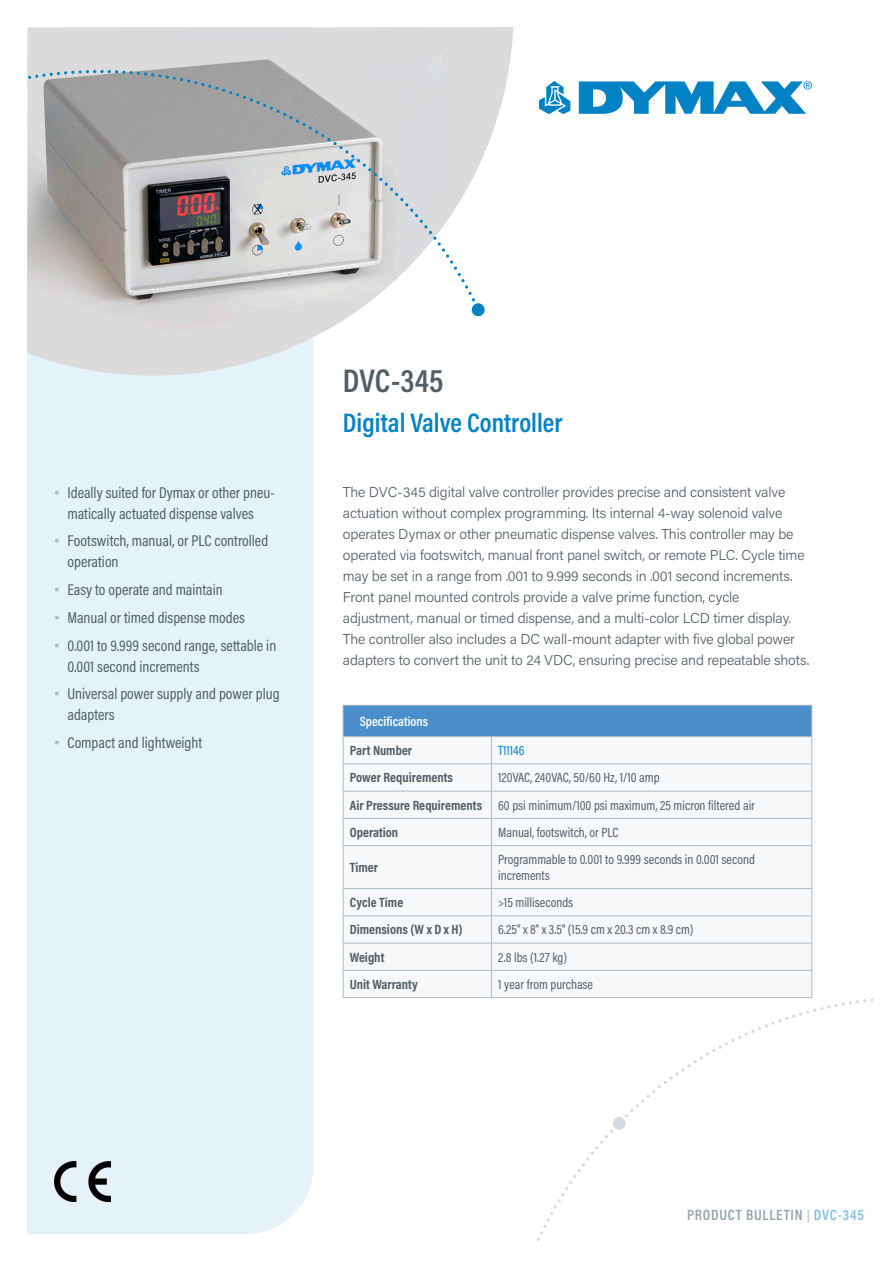
<style>
.page{position:relative;width:893px;height:1263px;background:#fff}
.page>*{position:absolute;margin:0;border:0;box-sizing:border-box;transform-origin:0 0}
.head{font:600 33px "Acumin Pro Cond";letter-spacing:.005em;color:#525e65}
.Main_Subhead{font:600 27px "Acumin Pro Cond";color:#0082c4}
.Sidebar_bullets{font:15.75px/21px "Acumin Pro Cond";color:#525e65}
.t1{font:600 15px "Acumin Pro Cond";letter-spacing:.05em;color:#95a3ab}
.text{font:300 14.25px/21px "Acumin Pro";letter-spacing:-.01em;color:#525e65}
.Chart_text{font:13.5px/15.8px "Acumin Pro Cond";color:#525e65}
.Chart_text-2{font:700 13.5px "Acumin Pro Cond";color:#525e65}
.Chart_secondary_subh{font:600 13.5px "Acumin Pro Cond";color:#fff}
.Chart_text-3{font:13.5px "Acumin Pro Cond";color:#0082c4}
.s1{font-family:"Arial Nova";font-weight:300;color:#b1bac0}
.s2{font-size:12px;color:#b1bac0}
.s3{color:#80c0e1}
</style>
<div class="page">
<div style="left:27px;top:376px;width:286px;height:858px;background:#e6f2f9"></div>
<svg style="left:539px;top:81px;width:31px;height:33px"></svg>
<svg style="left:579px;top:81px;width:233px;height:33px"></svg>
<svg style="left:28px;top:70px;width:459px;height:246px;background:#bbbbbc"></svg>
<div style="left:343px;top:705px;width:469px;height:32px;background:#4a8ecc"></div>
<svg style="left:344px;top:737px;width:467px;height:260px"></svg>
<hr style="left:343px;top:705px;width:1px;height:31px;background:#b1bac0">
<hr style="left:343px;top:764px;width:148px;height:1px;background:#b1bac0">
<hr style="left:491px;top:764px;width:321px;height:1px;background:#b1bac0">
<hr style="left:343px;top:791px;width:148px;height:1px;background:#b1bac0">
<hr style="left:491px;top:791px;width:321px;height:1px;background:#b1bac0">
<hr style="left:343px;top:818px;width:148px;height:1px;background:#b1bac0">
<svg style="left:343px;top:737px;width:1px;height:108px"></svg>
<hr style="left:491px;top:818px;width:321px;height:1px;background:#b1bac0">
<hr style="left:343px;top:845px;width:148px;height:1px;background:#b1bac0">
<hr style="left:343px;top:846px;width:1px;height:42px;background:#b1bac0">
<hr style="left:491px;top:845px;width:321px;height:1px;background:#b1bac0">
<hr style="left:343px;top:888px;width:148px;height:1px;background:#b1bac0">
<hr style="left:491px;top:888px;width:321px;height:1px;background:#b1bac0">
<hr style="left:343px;top:915px;width:148px;height:1px;background:#b1bac0">
<hr style="left:343px;top:943px;width:148px;height:1px;background:#b1bac0">
<hr style="left:343px;top:970px;width:148px;height:1px;background:#b1bac0">
<svg style="left:343px;top:889px;width:1px;height:108px"></svg>
<hr style="left:343px;top:997px;width:148px;height:1px;background:#b1bac0">
<hr style="left:491px;top:736px;width:321px;height:1px;background:#b1bac0">
<svg style="left:491px;top:737px;width:1px;height:108px"></svg>
<hr style="left:491px;top:846px;width:1px;height:42px;background:#b1bac0">
<hr style="left:491px;top:915px;width:321px;height:1px;background:#b1bac0">
<hr style="left:491px;top:943px;width:321px;height:1px;background:#b1bac0">
<hr style="left:491px;top:970px;width:321px;height:1px;background:#b1bac0">
<svg style="left:491px;top:889px;width:1px;height:108px"></svg>
<hr style="left:491px;top:997px;width:321px;height:1px;background:#b1bac0">
<hr style="left:811px;top:705px;width:1px;height:31px;background:#b1bac0">
<svg style="left:811px;top:737px;width:1px;height:108px"></svg>
<hr style="left:811px;top:846px;width:1px;height:42px;background:#b1bac0">
<svg style="left:537px;top:889px;width:337px;height:352px"></svg>
<hr style="left:343px;top:705px;width:148px;height:1px;background:#b1bac0">
<hr style="left:491px;top:705px;width:321px;height:1px;background:#b1bac0">
<hr style="left:343px;top:736px;width:148px;height:1px;background:#b1bac0">
<img style="left:54px;top:1161px;width:56px;height:40px">
<p class="Sidebar_bullets" style="left:54px;top:481px;width:222px;text-align:center"><span class="s1">•</span> Ideally suited for Dymax or other pneu&shy;matically actuated dispense valves</p>
<p class="Sidebar_bullets" style="left:68px;top:530px;width:202px;text-indent:-14px"><span class="s1">•</span> Footswitch, manual, or PLC controlled operation</p>
<p class="Sidebar_bullets" style="left:54px;top:579px;width:170px"><span class="s1">•</span> Easy to operate and maintain</p>
<p class="Sidebar_bullets" style="left:54px;top:607px;width:193px"><span class="s1">•</span> Manual or timed dispense modes</p>
<p class="Sidebar_bullets" style="left:68px;top:634px;width:210px;text-indent:-14px"><span class="s1">•</span> 0.001 to 9.999 second range, settable in<br>0.001 second increments</p>
<p class="Sidebar_bullets" style="left:68px;top:683px;width:214px;text-indent:-14px"><span class="s1">•</span> Universal power supply and power plug adapters</p>
<p class="Sidebar_bullets" style="left:54px;top:732px;width:150px"><span class="s1">•</span> Compact and lightweight</p>
<p class="head" style="left:343px;top:359px;width:102px">DVC-345</p>
<p class="Main_Subhead" style="left:343px;top:405px;width:221px">Digital Valve Controller</p>
<p class="text" style="left:343px;top:480px;width:468px">The DVC-345 digital valve controller provides precise and consistent valve actuation without complex programming. Its internal 4-way solenoid valve operates Dymax or other pneumatic dispense valves. This controller may be operated via footswitch, manual front panel switch, or remote PLC. Cycle time may be set in a range from .001 to 9.999 seconds in .001 second increments.<br>Front panel mounted controls provide a valve prime function, cycle adjustment, manual or timed dispense, and a multi-color LCD timer display.<br>The controller also includes a DC wall-mount adapter with five global power adapters to convert the unit to 24 VDC, ensuring precise and repeatable shots.</p>
<p class="Chart_secondary_subh" style="left:360px;top:712px;width:70px">Specifications</p>
<p class="Chart_text-2" style="left:350px;top:742px;width:64px">Part Number</p>
<p class="Chart_text-3" style="left:498px;top:742px;width:28px">T11146</p>
<p class="Chart_text-2" style="left:350px;top:769px;width:105px">Power Requirements</p>
<p class="Chart_text" style="left:498px;top:770px;width:163px">120VAC, 240VAC, 50/60 Hz, 1/10 amp</p>
<p class="Chart_text-2" style="left:350px;top:796px;width:134px">Air Pressure Requirements</p>
<p class="Chart_text" style="left:498px;top:797px;width:258px">60 psi minimum/100 psi maximum, 25 micron filtered air</p>
<p class="Chart_text-2" style="left:350px;top:823px;width:50px">Operation</p>
<p class="Chart_text" style="left:498px;top:824px;width:122px">Manual, footswitch, or PLC</p>
<p class="Chart_text-2" style="left:350px;top:858px;width:30px">Timer</p>
<p class="Chart_text" style="left:498px;top:851px;width:258px">Programmable to 0.001 to 9.999 seconds in 0.001 second increments</p>
<p class="Chart_text-2" style="left:350px;top:893px;width:55px">Cycle Time</p>
<p class="Chart_text" style="left:498px;top:894px;width:77px">&gt;15 milliseconds</p>
<p class="Chart_text-2" style="left:350px;top:921px;width:114px">Dimensions (W x D x H)</p>
<p class="Chart_text" style="left:498px;top:922px;width:197px">6.25" x 8" x 3.5" (15.9 cm x 20.3 cm x 8.9 cm)</p>
<p class="Chart_text-2" style="left:350px;top:948px;width:36px">Weight</p>
<p class="Chart_text" style="left:498px;top:949px;width:70px">2.8 lbs (1.27 kg)</p>
<p class="Chart_text-2" style="left:350px;top:975px;width:70px">Unit Warranty</p>
<p class="Chart_text" style="left:498px;top:976px;width:96px">1 year from purchase</p>
<p class="t1" style="left:687px;top:1205px;width:178px">PRODUCT BULLETIN <span class="s2">|</span> <span class="s3">DVC-345</span></p>
</div>
